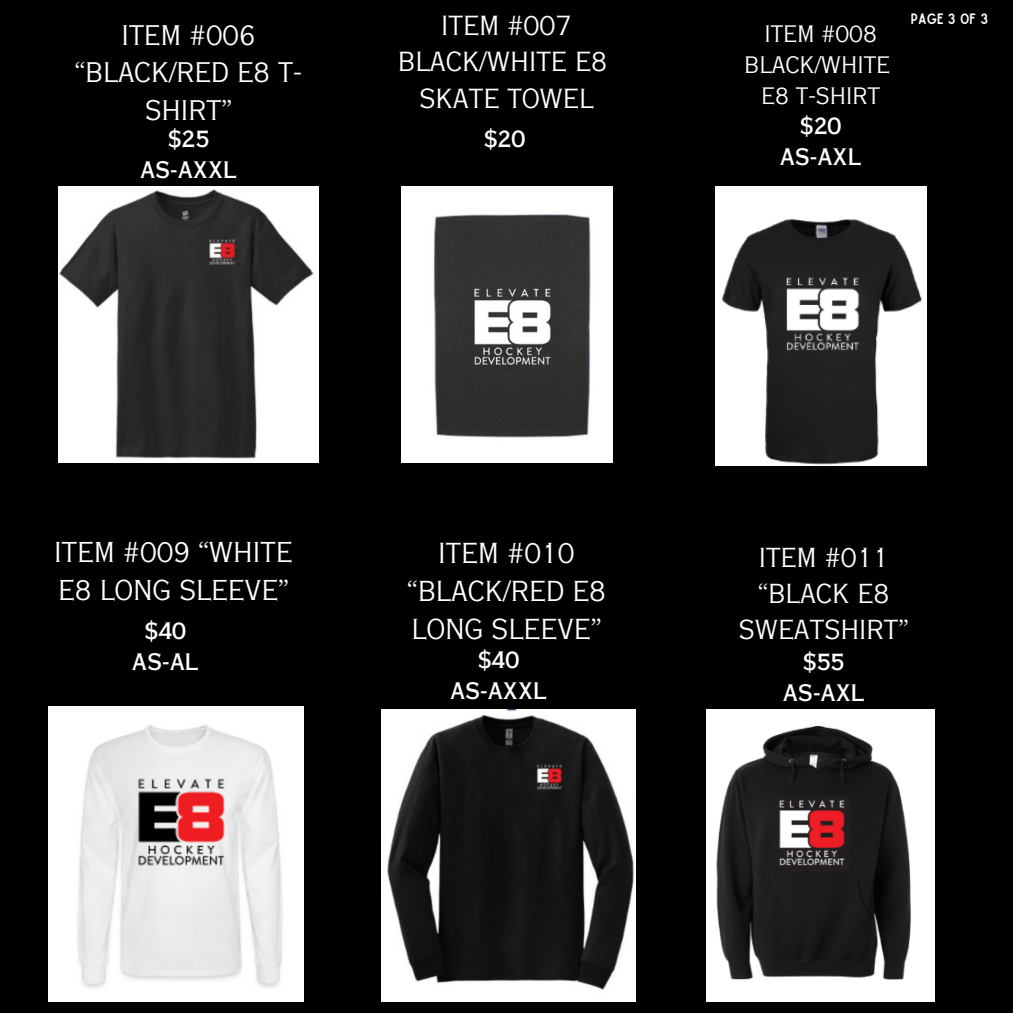
<style>
.page{position:relative;width:1013px;height:1013px;background:#fff}
.page>*{position:absolute;margin:0;border:0;box-sizing:border-box;transform-origin:0 0}
.t1{font:27.38px/38.1px "Copperplate Gothic LT Pro 29 AB";color:#fff;text-align:center}
.t2{font:27.25px/37.5px "Copperplate Gothic LT Pro 29 AB";color:#fff}
.t3{font:26.88px/37.5px "Copperplate Gothic LT Pro 29 AB";color:#fff;text-align:center}
.t4{font:26.25px/36.5px "Copperplate Gothic LT Pro 29 AB";color:#fff;text-align:center}
.t5{font:26.12px/36.2px "Copperplate Gothic LT Pro 29 AB";color:#fff;text-align:center}
.t6{font:22.62px/31px "Copperplate Gothic LT Pro 30 AB";color:#fff;text-align:center}
.t7{font:22.62px/31.4px "Copperplate Gothic LT Pro 29 AB";color:#fff;text-align:center}
.t8{font:14.38px "Sailors";color:#fff}
</style>
<div class="page">
<div style="left:0;top:0;width:1012px;height:1012px;background:#000"></div>
<img style="left:58px;top:186px;width:261px;height:276px">
<img style="left:48px;top:707px;width:255px;height:294px">
<img style="left:381px;top:709px;width:254px;height:292px">
<img style="left:706px;top:709px;width:228px;height:292px">
<img style="left:401px;top:186px;width:211px;height:276px">
<img style="left:715px;top:186px;width:211px;height:280px">
<h1 class="t3" style="left:75px;top:20px;width:229px">ITEM #006 “BLACK/RED E8 T-<br>SHIRT”</h1>
<h2 class="t6" style="left:140px;top:127px;width:98px">$25<br>AS-AXXL</h2>
<h1 class="t4" style="left:398px;top:10px;width:211px">ITEM #007<br>BLACK/WHITE E8<br>SKATE TOWEL</h1>
<h2 class="t6" style="left:484px;top:127px;width:43px">$20</h2>
<p class="t7" style="left:744px;top:21px;width:147px">ITEM #008<br>BLACK/WHITE<br>E8 T-SHIRT</p>
<p class="t6" style="left:779px;top:114px;width:83px">$20<br>AS-AXL</p>
<h1 class="t8" style="left:911px;top:13px;width:79px">PAGE 3 OF 3</h1>
<h2 class="t2" style="left:54px;top:537px;width:240px">ITEM #009 “WHITE<br>E8 LONG SLEEVE”</h2>
<h2 class="t6" style="left:132px;top:618px;width:68px">$40<br>AS-AL</h2>
<p class="t1" style="left:407px;top:537px;width:200px">ITEM #010 “BLACK/RED E8<br>LONG SLEEVE”</p>
<p class="t6" style="left:450px;top:647px;width:98px">$40<br>AS-AXXL</p>
<h2 class="t5" style="left:738px;top:543px;width:171px">ITEM #011 “BLACK E8<br>SWEATSHIRT”</h2>
<p class="t6" style="left:782px;top:649px;width:83px">$55<br>AS-AXL</p>
</div>
